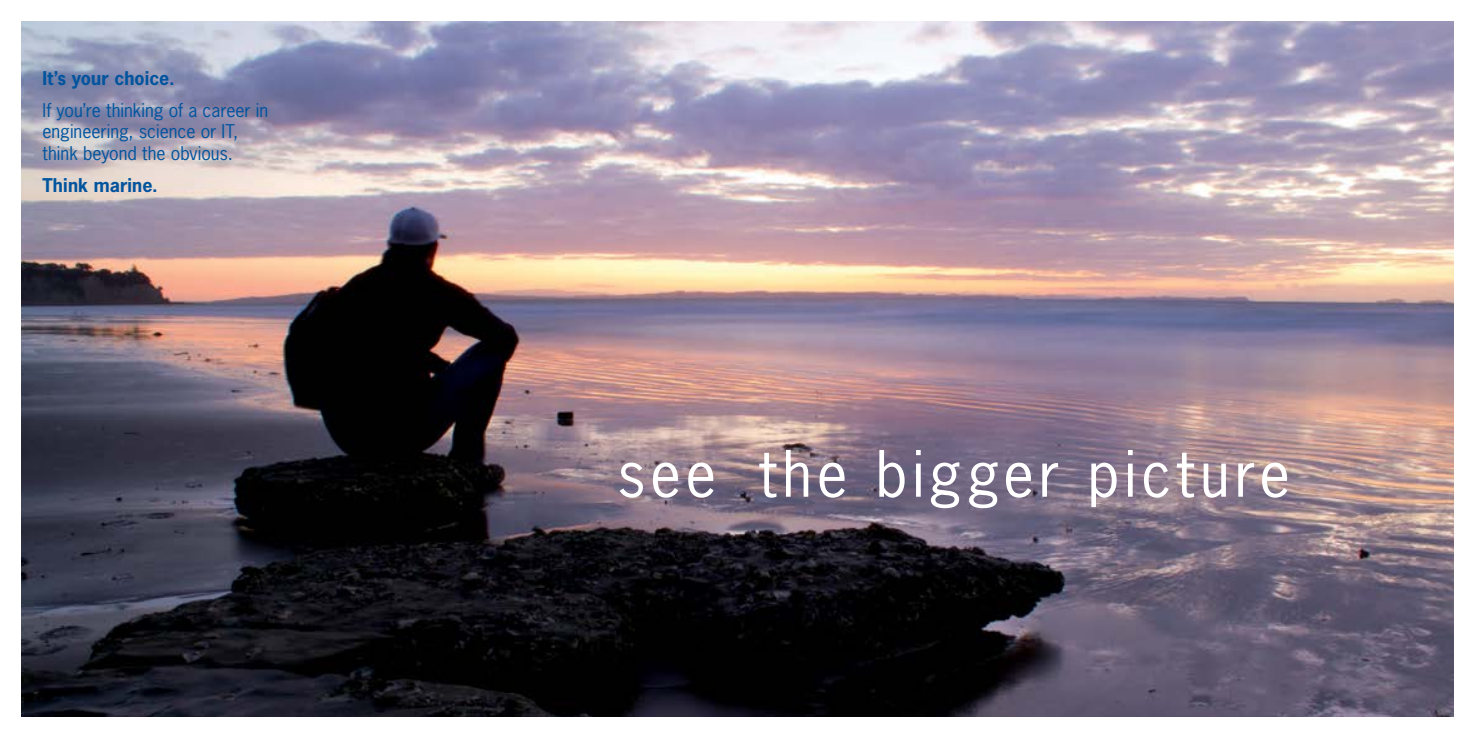
<style>
.page{position:relative;width:1475px;height:738px;background:#fff}
.page>*{position:absolute;margin:0;border:0;box-sizing:border-box;transform-origin:0 0}
.t1{font:60px "News Gothic Std";letter-spacing:.08em;color:#fff}
.t2{font:17.75px/21.4px "News Gothic Std";color:#00549e}
.t3{font:700 17.75px "News Gothic Std";letter-spacing:.005em;color:#00549e}
</style>
<div class="page">
<img style="left:21px;top:21px;width:1432px;height:695px">
<p class="t3" style="left:43px;top:66px;width:134px">It’s your choice.</p>
<p class="t2" style="left:43px;top:99px;width:227px">If you’re thinking of a career in engineering, science or IT, think beyond the obvious.</p>
<p class="t3" style="left:43px;top:173px;width:117px">Think marine.</p>
<h1 class="t1" style="left:616px;top:435px;width:101px">see</h1>
<h1 class="t1" style="left:758px;top:435px;width:532px">the bigger picture</h1>
</div>
